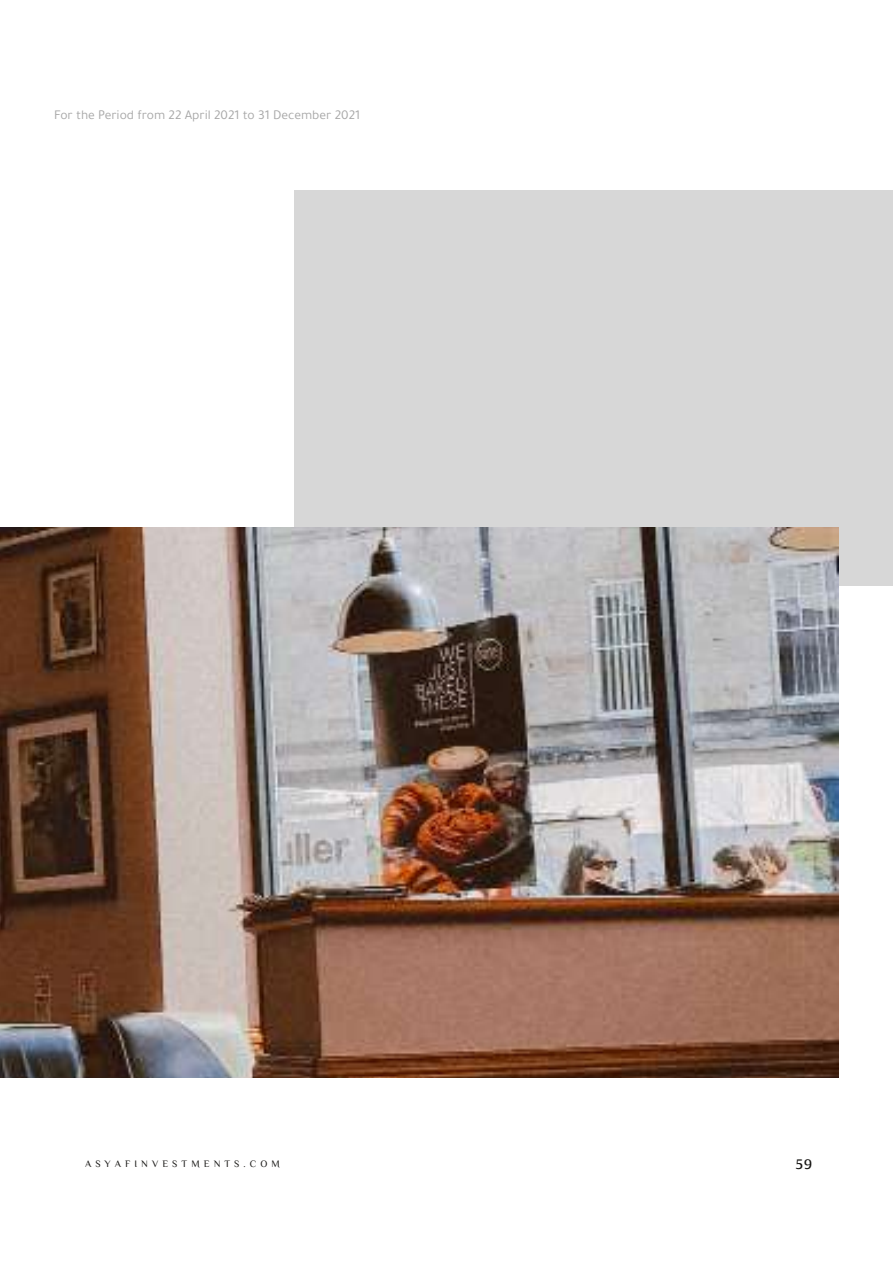
<style>
.page{position:relative;width:893px;height:1263px;background:#fff}
.page>*{position:absolute;margin:0;border:0;box-sizing:border-box;transform-origin:0 0}
.t1{font:15px "Ara Etab Al Monie'ee";letter-spacing:.27em;color:#161513}
.t2{font:15px "Nebras";color:#161513}
.t3{font:13.5px "Tajawal";color:#a7a7a7}
</style>
<div class="page">
<div style="left:294px;top:191px;width:599px;height:395px;background:#d7d7d7"></div>
<img style="left:0;top:527px;width:839px;height:550px">
<p class="t3" style="left:54px;top:105px;width:308px">For the Period from 22 April 2021 to 31 December 2021</p>
<p class="t1" style="left:85px;top:1158px;width:196px">ASYAFINVESTMENTS.COM</p>
<p class="t2" style="left:795px;top:1155px;width:19px">59</p>
</div>
